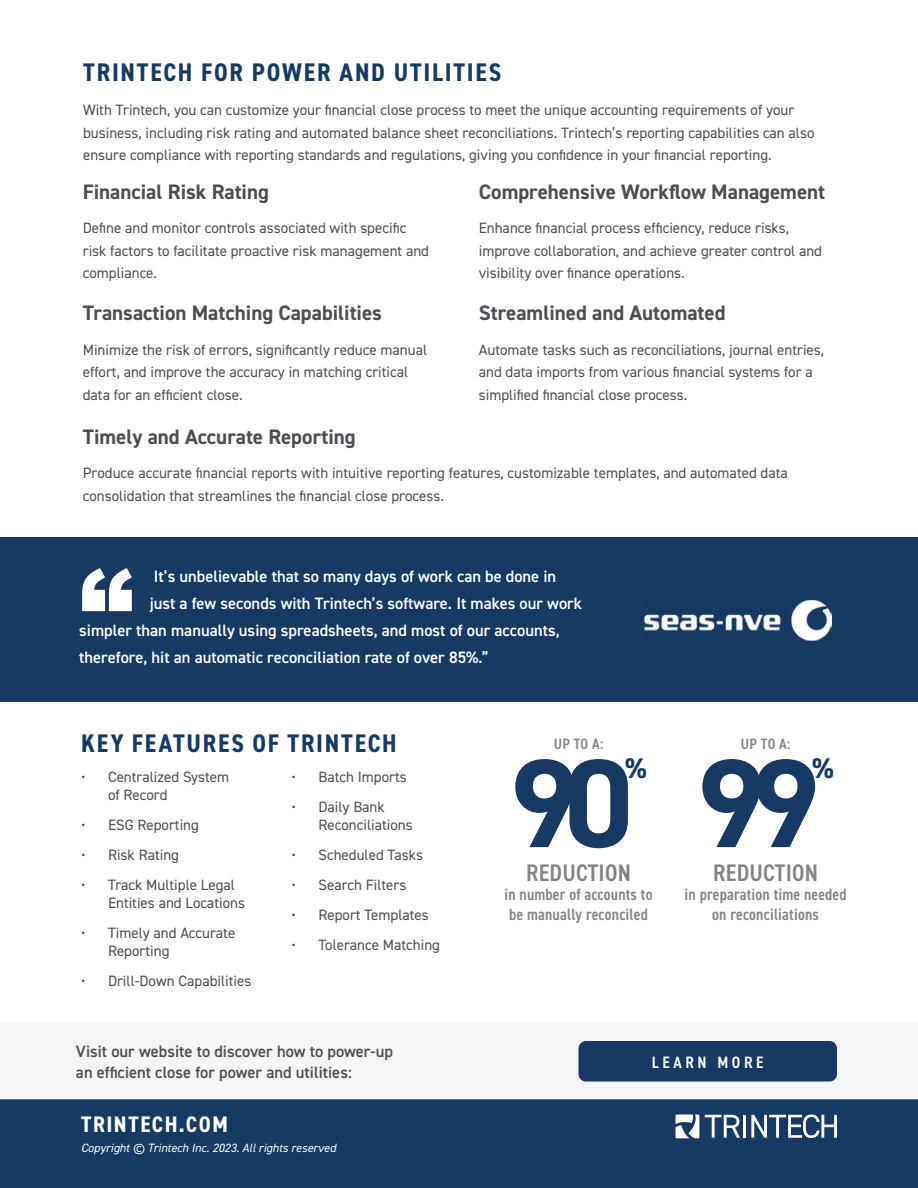
<style>
.page{position:relative;width:918px;height:1188px;background:#fff}
.page>*{position:absolute;margin:0;border:0;box-sizing:border-box;transform-origin:0 0}
.t1{font:700 126px "DIN2014";color:#173a64}
.t2{font:900 108px "Arial";color:#fff}
.t3{font:700 28.5px "DIN2014";color:#173a64}
.t4{font:700 condensed 25.5px "DIN2014";letter-spacing:.07em;color:#173a64}
.t5{font:600 condensed 24px "DIN2014";letter-spacing:.01em;color:#858482}
.t6{font:700 condensed 22.5px "DIN2014";letter-spacing:.07em;color:#fff}
.t7{font:700 21px "DIN2014";color:#4b4f54}
.t8{font:600 16.5px "DIN2014";color:#fff}
.t9{font:600 condensed 16.5px/19.5px "DIN2014";letter-spacing:.01em;color:#858482}
.t10{font:600 16.5px/21px "DIN2014";color:#4b4f54}
.t11{font:600 condensed 16.5px "DIN2014";letter-spacing:.22em;color:#fff}
.t12{font:15px/22.5px "DIN2014";color:#4b4f54}
.t13{font:600 condensed 15px "DIN2014";letter-spacing:.02em;color:#858482}
.t14{font:italic 12px "DIN2014";color:#fff}
</style>
<div class="page">
<div style="left:0;top:1099px;width:918px;height:89px;background:#173a64"></div>
<svg style="left:705px;top:1115px;width:35px;height:23px"></svg>
<hr style="left:743px;top:1115px;width:3px;height:23px;background:#fff">
<svg style="left:751px;top:1115px;width:86px;height:23px"></svg>
<svg style="left:676px;top:1115px;width:23px;height:23px"></svg>
<div style="left:0;top:1023px;width:918px;height:76px;background:#f6f6f6"></div>
<div style="left:0;top:537px;width:918px;height:165px;background:#173a64"></div>
<img style="left:644px;top:600px;width:188px;height:41px">
<div style="left:578px;top:1041px;width:259px;height:41px;background:#173a64;border-radius:8px"></div>
<h3 class="t4" style="left:83px;top:55px;width:420px">TRINTECH FOR POWER AND UTILITIES</h3>
<p class="t12" style="left:83px;top:98px;width:733px">With Trintech, you can customize your financial close process to meet the unique accounting requirements of your business, including risk rating and automated balance sheet reconciliations. Trintech’s reporting capabilities can also ensure compliance with reporting standards and regulations, giving you confidence in your financial reporting.</p>
<h3 class="t7" style="left:479px;top:178px;width:348px">Comprehensive Workflow Management</h3>
<p class="t12" style="left:479px;top:217px;width:345px">Enhance financial process efficiency, reduce risks, improve collaboration, and achieve greater control and visibility over finance operations.</p>
<h3 class="t7" style="left:479px;top:299px;width:248px">Streamlined and Automated</h3>
<p class="t12" style="left:479px;top:338px;width:347px">Automate tasks such as reconciliations, journal entries, and data imports from various financial systems for a simplified financial close process.</p>
<h3 class="t7" style="left:83px;top:178px;width:188px">Financial Risk Rating</h3>
<p class="t12" style="left:83px;top:217px;width:348px">Define and monitor controls associated with specific risk factors to facilitate proactive risk management and compliance.</p>
<h3 class="t7" style="left:83px;top:299px;width:301px">Transaction Matching Capabilities</h3>
<p class="t12" style="left:83px;top:338px;width:346px">Minimize the risk of errors, significantly reduce manual effort, and improve the accuracy in matching critical data for an efficient close.</p>
<h3 class="t7" style="left:83px;top:422px;width:274px">Timely and Accurate Reporting</h3>
<p class="t12" style="left:83px;top:461px;width:707px">Produce accurate financial reports with intuitive reporting features, customizable templates, and automated data consolidation that streamlines the financial close process.</p>
<h2 class="t2" style="left:79px;top:530px;width:55px">“</h2>
<p class="t8" style="left:154px;top:566px;width:404px">It’s unbelievable that so many days of work can be done in</p>
<p class="t8" style="left:150px;top:593px;width:434px">just a few seconds with Trintech’s software. It makes our work</p>
<p class="t8" style="left:79px;top:620px;width:482px">simpler than manually using spreadsheets, and most of our accounts,</p>
<p class="t8" style="left:79px;top:647px;width:411px">therefore, hit an automatic reconciliation rate of over 85%.”</p>
<h3 class="t4" style="left:81px;top:727px;width:317px">KEY FEATURES OF TRINTECH</h3>
<p class="t12" style="left:108px;top:768px;width:123px;line-height:18px;text-indent:-27px">• Centralized System of Record</p>
<p class="t12" style="left:81px;top:814px;width:120px">• ESG Reporting</p>
<p class="t12" style="left:81px;top:844px;width:100px">• Risk Rating</p>
<p class="t12" style="left:108px;top:876px;width:139px;line-height:18px;text-indent:-27px">• Track Multiple Legal<br>Entities and Locations</p>
<p class="t12" style="left:108px;top:924px;width:129px;line-height:18px;text-indent:-27px">• Timely and Accurate<br>Reporting</p>
<p class="t12" style="left:81px;top:970px;width:172px">• Drill-Down Capabilities</p>
<p class="t12" style="left:291px;top:765px;width:117px">• Batch Imports</p>
<p class="t12" style="left:318px;top:797px;width:96px;line-height:18px;text-indent:-27px">• Daily Bank<br>Reconciliations</p>
<p class="t12" style="left:291px;top:843px;width:133px">• Scheduled Tasks</p>
<p class="t12" style="left:291px;top:873px;width:117px">• Search Filters</p>
<p class="t12" style="left:291px;top:903px;width:139px">• Report Templates</p>
<p class="t12" style="left:291px;top:933px;width:150px">• Tolerance Matching</p>
<p class="t13" style="left:554px;top:734px;width:51px">UP TO A:</p>
<h3 class="t3" style="left:625px;top:749px;width:23px">%</h3>
<h1 class="t1" style="left:510px;top:720px;width:124px">90</h1>
<h3 class="t5" style="left:526px;top:856px;width:106px">REDUCTION</h3>
<p class="t9" style="left:504px;top:884px;width:150px">in number of accounts to be manually reconciled</p>
<p class="t13" style="left:741px;top:734px;width:51px">UP TO A:</p>
<h3 class="t3" style="left:812px;top:749px;width:23px">%</h3>
<h1 class="t1" style="left:698px;top:720px;width:124px">99</h1>
<h3 class="t5" style="left:713px;top:856px;width:106px">REDUCTION</h3>
<p class="t9" style="left:685px;top:884px;width:164px;text-align:center">in preparation time needed on reconciliations</p>
<p class="t10" style="left:76px;top:1041px;width:319px">Visit our website to discover how to power-up an efficient close for power and utilities:</p>
<p class="t11" style="left:652px;top:1051px;width:113px">LEARN MORE</p>
<h3 class="t6" style="left:81px;top:1109px;width:148px">TRINTECH.COM</h3>
<p class="t14" style="left:81px;top:1141px;width:257px">Copyright © Trintech Inc. 2023. All rights reserved</p>
</div>
